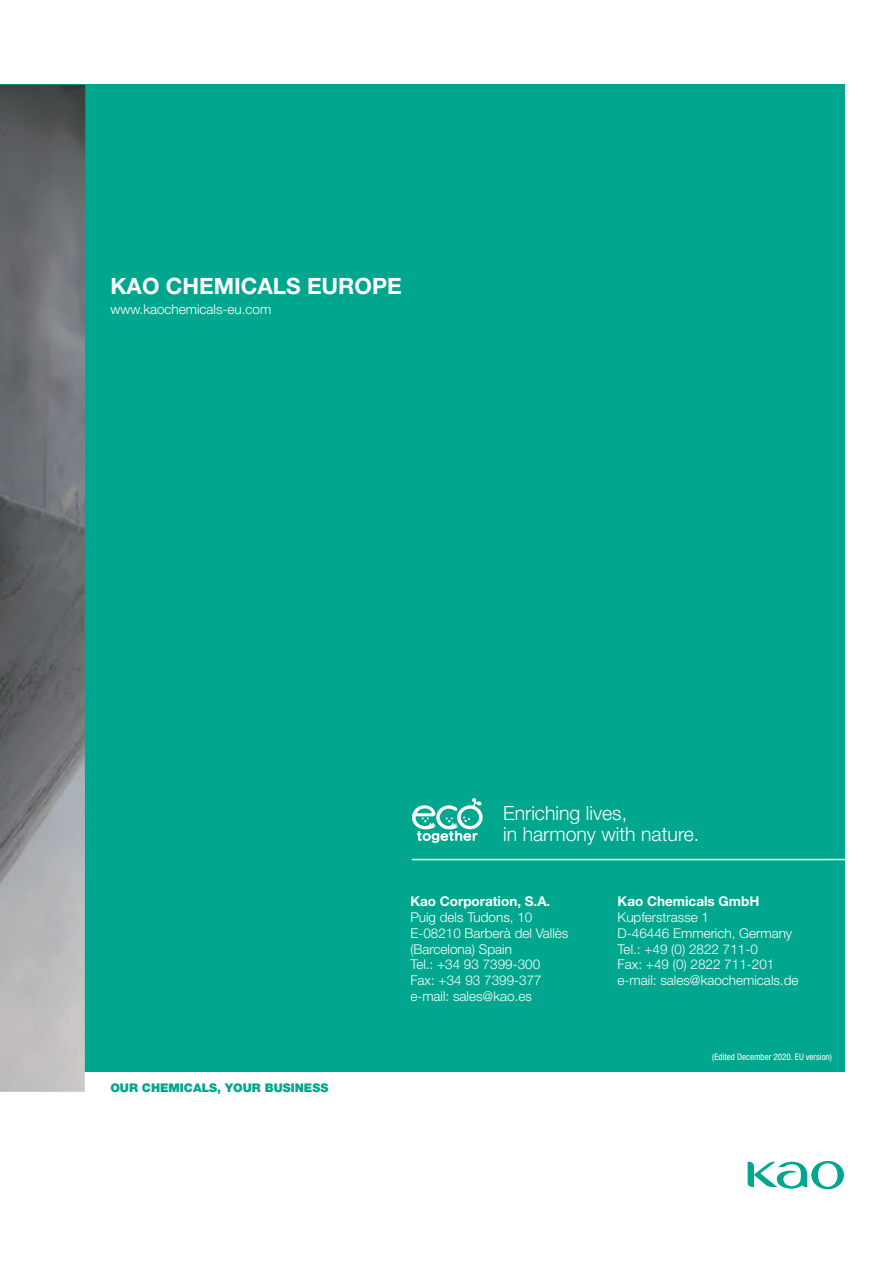
<style>
.page{position:relative;width:893px;height:1263px;background:#fff}
.page>*{position:absolute;margin:0;border:0;box-sizing:border-box;transform-origin:0 0}
.t1{font:700 22.5px "Helvetica Neue LT Std";color:#fff}
.t2{font:300 19.5px/21px "Helvetica Neue LT Std";color:#fff}
.t3{font:300 13.5px/15.8px "Helvetica Neue LT Std";color:#fff}
.t4{font:700 13.5px "Helvetica Neue LT Std";color:#fff}
.t5{font:900 12px "Helvetica Neue LT Std";color:#00a78e}
.t6{font:condensed 9px "Helvetica Neue LT Std";color:#fff}
</style>
<div class="page">
<div style="left:0;top:85px;width:844px;height:987px;background:#00a78e"></div>
<img style="left:0;top:85px;width:85px;height:1007px">
<svg style="left:412px;top:798px;width:71px;height:45px"></svg>
<hr style="left:412px;top:859px;width:449px;height:1px;background:#fff">
<svg style="left:748px;top:1161px;width:96px;height:28px"></svg>
<h1 class="t1" style="left:110px;top:272px;width:293px">KAO CHEMICALS EUROPE</h1>
<p class="t3" style="left:110px;top:301px;width:163px">www.kaochemicals-eu.com</p>
<p class="t5" style="left:110px;top:1080px;width:220px">OUR CHEMICALS, YOUR BUSINESS</p>
<h2 class="t2" style="left:503px;top:802px;width:198px">Enriching lives,<br>in harmony with nature.</h2>
<p class="t4" style="left:410px;top:893px;width:142px">Kao Corporation, S.A.</p>
<p class="t3" style="left:410px;top:909px;width:160px">Puig dels Tudons, 10<br>E-08210 Barberà del Vallès (Barcelona) Spain<br>Tel.: +34 93 7399-300<br>Fax: +34 93 7399-377 e-mail: sales@kao.es</p>
<p class="t4" style="left:618px;top:893px;width:143px">Kao Chemicals GmbH</p>
<p class="t3" style="left:618px;top:909px;width:182px">Kupferstrasse 1<br>D-46446 Emmerich, Germany<br>Tel.: +49 (0) 2822 711-0<br>Fax: +49 (0) 2822 711-201 e-mail: sales@kaochemicals.de</p>
<p class="t6" style="left:712px;top:1051px;width:121px">(Edited December 2020. EU version)</p>
</div>
